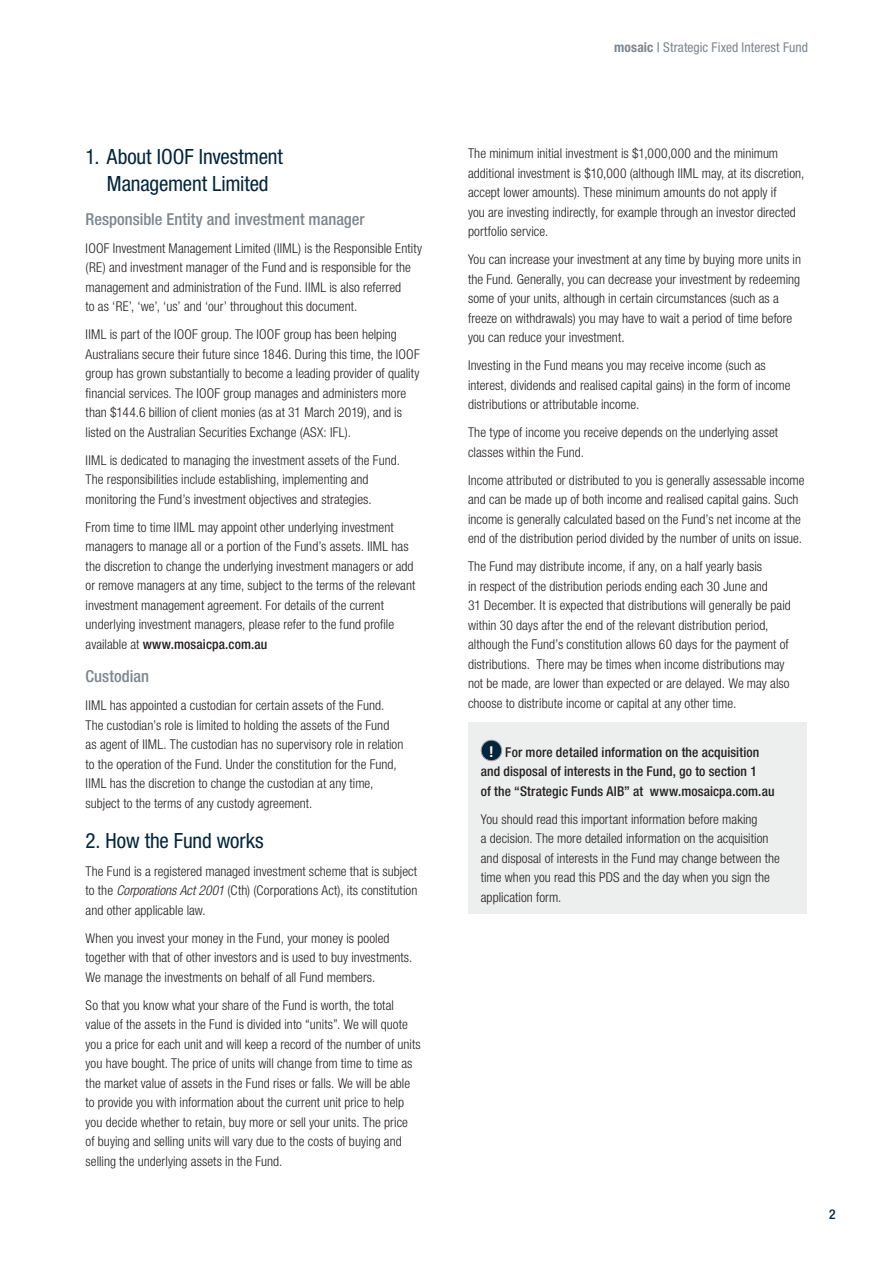
<style>
.page{position:relative;width:893px;height:1263px;background:#fff}
.page>*{position:absolute;margin:0;border:0;box-sizing:border-box;transform-origin:0 0}
.t1{font:condensed 21px/27px "Helvetica Neue LT Std";letter-spacing:-.005em;color:#03253c;text-align:center}
.t2{font:500 condensed 16.5px "Helvetica Neue LT Std";color:#7d868d}
.t3{font:300 condensed 13.5px/19.5px "Helvetica Neue LT Std";letter-spacing:.005em;color:#231f20}
.t4{font:500 condensed 13.5px/19.5px "Helvetica Neue LT Std";letter-spacing:.01em;color:#231f20}
.t5{font:condensed 13.5px "Helvetica Neue LT Std";letter-spacing:.005em;color:#7d868d}
.t6{font:500 condensed 13.5px "Helvetica Neue LT Std";color:#03253c}
.s1{font-weight:500}
.s2{font-style:italic}
.s3{font-weight:700}
.s4{font-weight:700;font-size:15px;color:#fff}
</style>
<div class="page">
<div style="left:468px;top:722px;width:338px;height:192px;background:#edefef"></div>
<div style="left:481px;top:740px;width:21px;height:21px;background:#03253c;border-radius:50%"></div>
<div style="left:481px;top:740px;width:21px;height:21px;border:1px solid #9a9daa;border-radius:50%"></div>
<h1 class="t1" style="left:86px;top:143px;width:199px">1. About IOOF Investment<br>Management Limited</h1>
<p class="t2" style="left:86px;top:209px;width:281px">Responsible Entity and investment manager</p>
<p class="t3" style="left:86px;top:238px;width:338px">IOOF Investment Management Limited (IIML) is the Responsible Entity (RE) and investment manager of the Fund and is responsible for the management and administration of the Fund. IIML is also referred<br>to as ‘RE’, ‘we’, ‘us’ and ‘our’ throughout this document.</p>
<p class="t3" style="left:86px;top:324px;width:336px">IIML is part of the IOOF group. The IOOF group has been helping Australians secure their future since 1846. During this time, the IOOF group has grown substantially to become a leading provider of quality financial services. The IOOF group manages and administers more than $144.6 billion of client monies (as at 31 March 2019), and is listed on the Australian Securities Exchange (ASX: IFL).</p>
<p class="t3" style="left:86px;top:450px;width:316px">IIML is dedicated to managing the investment assets of the Fund.<br>The responsibilities include establishing, implementing and monitoring the Fund’s investment objectives and strategies.</p>
<p class="t3" style="left:86px;top:517px;width:331px">From time to time IIML may appoint other underlying investment managers to manage all or a portion of the Fund’s assets. IIML has the discretion to change the underlying investment managers or add or remove managers at any time, subject to the terms of the relevant investment management agreement. For details of the current underlying investment managers, please refer to the fund profile available at <span class="s1">www.mosaicpa.com.au</span></p>
<p class="t2" style="left:86px;top:667px;width:65px">Custodian</p>
<p class="t3" style="left:86px;top:696px;width:319px">IIML has appointed a custodian for certain assets of the Fund.<br>The custodian’s role is limited to holding the assets of the Fund as agent of IIML. The custodian has no supervisory role in relation to the operation of the Fund. Under the constitution for the Fund, IIML has the discretion to change the custodian at any time, subject to the terms of any custody agreement.</p>
<h1 class="t1" style="left:86px;top:827px;width:179px">2. How the Fund works</h1>
<p class="t3" style="left:86px;top:861px;width:333px;text-align:justify">The Fund is a registered managed investment scheme that is subject to the <span class="s2">Corporations Act 2001</span> (Cth) (Corporations Act), its constitution and other applicable law.</p>
<p class="t3" style="left:86px;top:928px;width:328px">When you invest your money in the Fund, your money is pooled together with that of other investors and is used to buy investments.<br>We manage the investments on behalf of all Fund members.</p>
<p class="t3" style="left:86px;top:995px;width:337px">So that you know what your share of the Fund is worth, the total value of the assets in the Fund is divided into “units”. We will quote you a price for each unit and will keep a record of the number of units you have bought. The price of units will change from time to time as the market value of assets in the Fund rises or falls. We will be able to provide you with information about the current unit price to help you decide whether to retain, buy more or sell your units. The price<br>of buying and selling units will vary due to the costs of buying and selling the underlying assets in the Fund.</p>
<p class="t5" style="left:614px;top:40px;width:195px"><span class="s3">mosaic</span> <span class="s1">|</span> Strategic Fixed Interest Fund</p>
<p class="t3" style="left:468px;top:144px;width:338px">The minimum initial investment is $1,000,000 and the minimum additional investment is $10,000 (although IIML may, at its discretion, accept lower amounts). These minimum amounts do not apply if<br>you are investing indirectly, for example through an investor directed portfolio service.</p>
<p class="t3" style="left:468px;top:250px;width:334px">You can increase your investment at any time by buying more units in the Fund. Generally, you can decrease your investment by redeeming some of your units, although in certain circumstances (such as a freeze on withdrawals) you may have to wait a period of time before you can reduce your investment.</p>
<p class="t3" style="left:468px;top:356px;width:324px">Investing in the Fund means you may receive income (such as interest, dividends and realised capital gains) in the form of income distributions or attributable income.</p>
<p class="t3" style="left:468px;top:423px;width:312px">The type of income you receive depends on the underlying asset classes within the Fund.</p>
<p class="t3" style="left:468px;top:470px;width:338px">Income attributed or distributed to you is generally assessable income and can be made up of both income and realised capital gains. Such income is generally calculated based on the Fund’s net income at the end of the distribution period divided by the number of units on issue.</p>
<p class="t3" style="left:468px;top:557px;width:324px">The Fund may distribute income, if any, on a half yearly basis<br>in respect of the distribution periods ending each 30 June and<br>31 December. It is expected that distributions will generally be paid within 30 days after the end of the relevant distribution period, although the Fund’s constitution allows 60 days for the payment of distributions. There may be times when income distributions may not be made, are lower than expected or are delayed. We may also choose to distribute income or capital at any other time.</p>
<p class="t4" style="left:481px;top:742px;width:295px;text-indent:8px"><span class="s4">!</span> For more detailed information on the acquisition and disposal of interests in the Fund, go to section 1<br>of the “Strategic Funds AIB” at www.mosaicpa.com.au</p>
<p class="t3" style="left:481px;top:809px;width:301px">You should read this important information before making<br>a decision. The more detailed information on the acquisition and disposal of interests in the Fund may change between the time when you read this PDS and the day when you sign the application form.</p>
<p class="t6" style="left:829px;top:1206px;width:8px">2</p>
</div>
